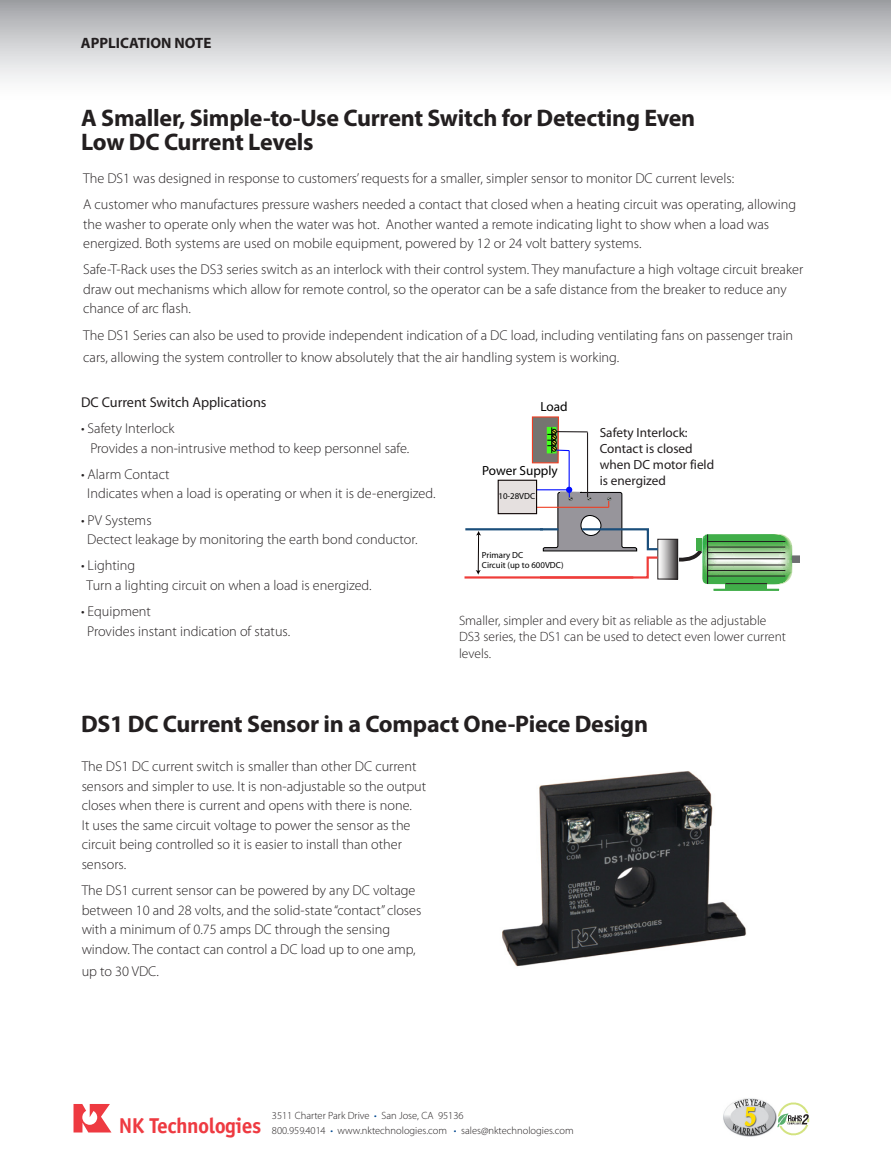
<style>
.page{position:relative;width:891px;height:1175px;background:#fff}
.page>*{position:absolute;margin:0;border:0;box-sizing:border-box;transform-origin:0 0}
.aHeadline{font:700 24px/24px "Myriad Pro";letter-spacing:-.01em;color:#231f20}
.t1{font:700 21.6px "Officina Sans";letter-spacing:-.025em;color:#ee3a41}
.aPage_Header{font:700 15px "Myriad Pro";color:#231f20}
.aBody_copy_no_indent{font:300 14.25px/19.5px "Myriad Pro";color:#231f20}
.aBody_copy_no_indent-2{font:14.25px "Myriad Pro";color:#231f20}
.aBody_copy_no_indent-3{font:300 13.5px/16.5px "Myriad Pro";color:#231f20}
.t2{font:13.2px/15.9px "Myriad";color:#231f20}
.t3{font:13.2px "Myriad Pro";color:#000}
.t4{font:300 10.5px/15px "Myriad Pro";color:#231f20}
.t5{font:8.85px/10.6px "Myriad Pro";color:#000}
.s1{color:#014890}
</style>
<div class="page">
<img style="left:723px;top:1098px;width:54px;height:39px">
<div style="left:0;top:0;width:891px;height:102px;background:linear-gradient(to bottom,#a4a5a9,#fff)"></div>
<img style="left:777px;top:1102px;width:33px;height:33px">
<svg style="left:74px;top:1104px;width:37px;height:28px"></svg>
<img style="left:502px;top:771px;width:245px;height:196px">
<svg style="left:660px;top:541px;width:15px;height:36px"></svg>
<div style="left:657px;top:539px;width:21px;height:40px;border:1px solid #231f20"></div>
<svg style="left:675px;top:534px;width:124px;height:50px"></svg>
<svg style="left:725px;top:584px;width:42px;height:4px"></svg>
<hr style="left:714px;top:588px;width:65px;height:3px;background:#41ad49">
<hr style="left:707px;top:534px;width:1px;height:50px;background:#231f20">
<hr style="left:708px;top:541px;width:77px;height:1px;background:#231f20">
<hr style="left:708px;top:547px;width:77px;height:1px;background:#231f20">
<hr style="left:708px;top:552px;width:77px;height:1px;background:#231f20">
<hr style="left:708px;top:558px;width:77px;height:1px;background:#231f20">
<hr style="left:708px;top:565px;width:77px;height:1px;background:#231f20">
<hr style="left:708px;top:570px;width:77px;height:1px;background:#231f20">
<hr style="left:708px;top:576px;width:77px;height:1px;background:#231f20">
<div style="left:696px;top:538px;width:6px;height:13px;background:#41ad49"></div>
<hr style="left:725px;top:583px;width:42px;height:1px;background:#231f20">
<hr style="left:530px;top:507px;width:79px;height:1px;background:#ef3e23">
<hr style="left:587px;top:432px;width:1px;height:65px;background:#231f20">
<svg style="left:540px;top:490px;width:120px;height:89px"></svg>
<hr style="left:529px;top:489px;width:40px;height:1px;background:#000cff">
<div style="left:566px;top:486px;width:6px;height:7px;background:#000cff;border-radius:50%"></div>
<div style="left:498px;top:480px;width:39px;height:33px;background:#e5e0df"></div>
<div style="left:498px;top:479px;width:39px;height:35px;border:1px solid #0a0201"></div>
<hr style="left:569px;top:450px;width:1px;height:40px;background:#000cff">
<div style="left:532px;top:417px;width:26px;height:46px;background:#757470"></div>
<div style="left:532px;top:416px;width:27px;height:47px;border:1px solid #ef3e23"></div>
<hr style="left:556px;top:431px;width:32px;height:1px;background:#231f20">
<svg style="left:547px;top:427px;width:23px;height:26px"></svg>
<hr style="left:465px;top:528px;width:78px;height:2px;background:#1a4e7b">
<hr style="left:465px;top:576px;width:168px;height:2px;background:#ef3c39">
<hr style="left:478px;top:534px;width:1px;height:37px;background:#070000">
<svg style="left:476px;top:570px;width:5px;height:4px"></svg>
<svg style="left:476px;top:531px;width:5px;height:4px"></svg>
<p class="aPage_Header" style="left:81px;top:33px;width:132px">APPLICATION NOTE</p>
<p class="aHeadline" style="left:81px;top:105px;width:616px">A Smaller, Simple-to-Use Current Switch for Detecting Even<br>Low DC Current Levels</p>
<p class="aBody_copy_no_indent" style="left:83px;top:168px;width:653px">The DS1 was designed in response to customers’ requests for a smaller, simpler sensor to monitor DC current levels:</p>
<p class="aBody_copy_no_indent" style="left:83px;top:194px;width:715px">A customer who manufactures pressure washers needed a contact that closed when a heating circuit was operating, allowing the washer to operate only when the water was hot. Another wanted a remote indicating light to show when a load was energized. Both systems are used on mobile equipment, powered by 12 or 24 volt battery systems.</p>
<p class="aBody_copy_no_indent" style="left:83px;top:260px;width:722px">Safe-T-Rack uses the DS3 series switch as an interlock with their control system. They manufacture a high voltage circuit breaker draw out mechanisms which allow for remote control, so the operator can be a safe distance from the breaker to reduce any chance of arc flash.</p>
<p class="aBody_copy_no_indent" style="left:83px;top:323px;width:712px;line-height:22.5px">The DS1 Series can also be used to provide independent indication of a DC load, including ventilating fans on passenger train cars, allowing the system controller to know absolutely that the air handling system is working.</p>
<p class="aBody_copy_no_indent-2" style="left:81px;top:393px;width:187px">DC Current Switch Applications</p>
<p class="aBody_copy_no_indent" style="left:90px;top:418px;width:320px;text-indent:-9px">• Safety Interlock<br>Provides a non-intrusive method to keep personnel safe.</p>
<p class="aBody_copy_no_indent" style="left:87px;top:464px;width:350px;text-indent:-6px">• Alarm Contact<br>Indicates when a load is operating or when it is de-energized.</p>
<p class="aBody_copy_no_indent" style="left:87px;top:510px;width:332px;text-indent:-6px">• PV Systems<br>Dectect leakage by monitoring the earth bond conductor.</p>
<p class="aBody_copy_no_indent" style="left:87px;top:556px;width:287px;text-indent:-6px">• Lighting<br>Turn a lighting circuit on when a load is energized.</p>
<p class="aBody_copy_no_indent" style="left:87px;top:601px;width:205px;text-indent:-6px">• Equipment<br>Provides instant indication of status.</p>
<p class="t3" style="left:540px;top:398px;width:29px">Load</p>
<p class="t3" style="left:482px;top:462px;width:77px">Power Supply</p>
<p class="t5" style="left:498px;top:490px;width:38px">10-28VDC</p>
<p class="t5" style="left:482px;top:549px;width:83px">Primary DC<br>Circuit (up to 600VDC)</p>
<p class="t2" style="left:600px;top:425px;width:116px">Safety Interlock:<br>Contact is closed when DC motor field is energized</p>
<p class="aBody_copy_no_indent-3" style="left:459px;top:612px;width:329px">Smaller, simpler and every bit as reliable as the adjustable<br>DS3 series, the DS1 can be used to detect even lower current levels.</p>
<p class="aHeadline" style="left:81px;top:711px;width:569px">DS1 DC Current Sensor in a Compact One-Piece Design</p>
<p class="aBody_copy_no_indent" style="left:82px;top:756px;width:346px">The DS1 DC current switch is smaller than other DC current sensors and simpler to use. It is non-adjustable so the output closes when there is current and opens with there is none.<br>It uses the same circuit voltage to power the sensor as the circuit being controlled so it is easier to install than other sensors.</p>
<p class="aBody_copy_no_indent" style="left:82px;top:880px;width:341px">The DS1 current sensor can be powered by any DC voltage between 10 and 28 volts, and the solid-state “contact” closes with a minimum of 0.75 amps DC through the sensing window. The contact can control a DC load up to one amp,</p>
<p class="aBody_copy_no_indent" style="left:82px;top:961px;width:79px">up to 30 VDC.</p>
<p class="t1" style="left:119px;top:1111px;width:144px">NK Technologies</p>
<p class="t4" style="left:272px;top:1108px;width:303px">3511 Charter Park Drive <span class="s1">•</span> San Jose, CA 95136<br>800.959.4014 <span class="s1">•</span> www.nktechnologies.com <span class="s1">•</span> sales@nktechnologies.com</p>
</div>
